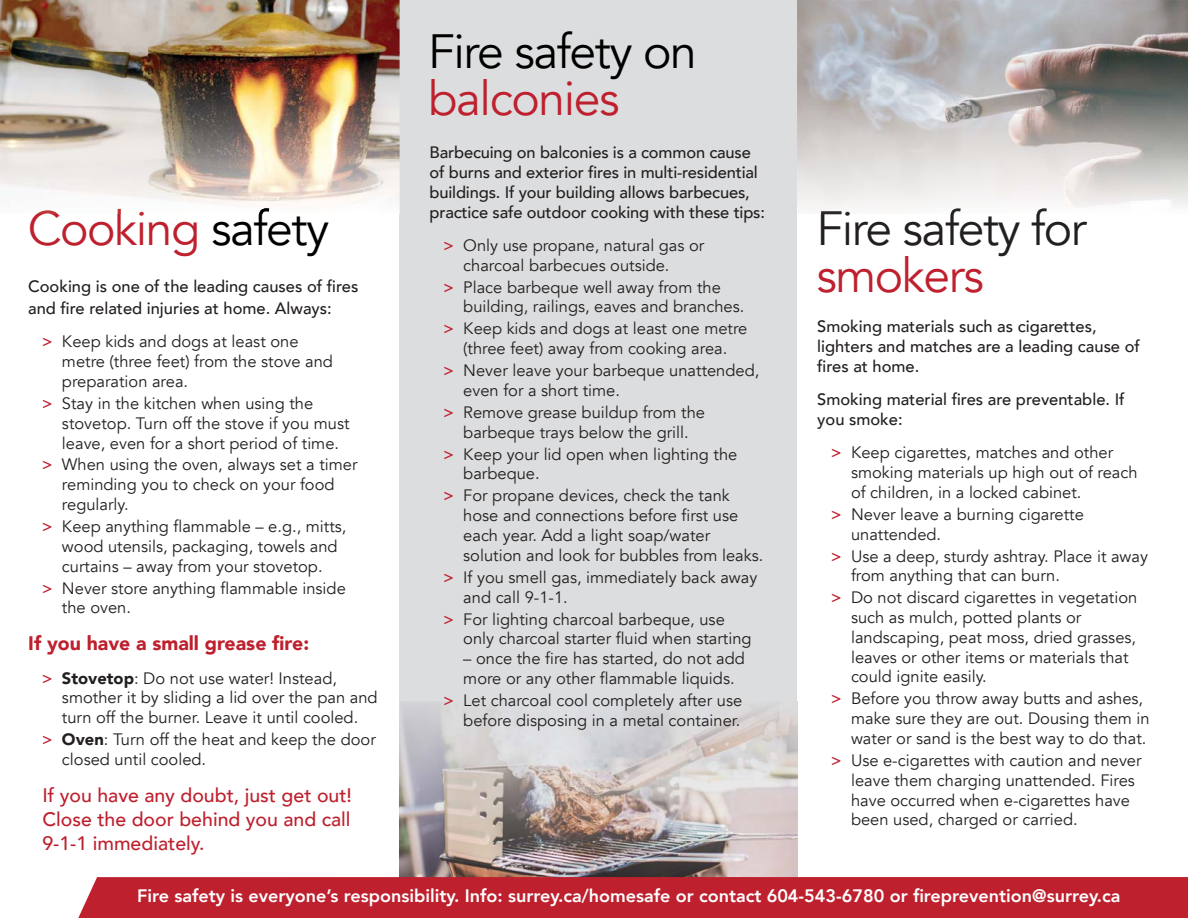
<style>
.page{position:relative;width:1188px;height:918px;background:#fff}
.page>*{position:absolute;margin:0;border:0;box-sizing:border-box;transform-origin:0 0}
.t1{font:48px "Avenir";letter-spacing:-.03em;color:#be202e}
.t2{font:48px "Avenir";letter-spacing:-.03em;color:#231f20}
.t3{font:48px "Avenir";letter-spacing:-.03em;color:#000}
.t4{font:500 19.5px/24px "Avenir";color:#be202e;text-align:justify}
.t5{font:900 19.5px "Avenir";color:#be202e}
.t6{font:800 18px "Avenir";color:#fff}
.t7{font:16.5px/19.8px "Avenir";color:#231f20}
.t8{font:500 16.5px/19.8px "Avenir";color:#231f20}
.s1{color:#000}
.s2{font-family:"Avenir Next";font-weight:500;color:#be202e}
.s3{font-weight:900}
</style>
<div class="page">
<div style="left:400px;top:0;width:397px;height:918px;background:#dcddde"></div>
<img style="left:400px;top:702px;width:397px;height:175px">
<div style="left:78px;top:877px;width:1110px;height:41px;background:#be202e"></div>
<img style="left:0;top:0;width:400px;height:214px">
<img style="left:30px;top:209px;width:169px;height:5px">
<img style="left:36px;top:209px;width:109px;height:5px">
<img style="left:213px;top:208px;width:116px;height:6px">
<svg style="left:258px;top:208px;width:12px;height:6px"></svg>
<img style="left:797px;top:0;width:391px;height:208px">
<img style="left:952px;top:208px;width:95px;height:6px">
<img style="left:821px;top:211px;width:138px;height:3px">
<h1 class="t1" style="left:28px;top:197px;width:303px">Cooking <span class="s1">safety</span></h1>
<p class="t8" style="left:28px;top:276px;width:332px;line-height:21.6px">Cooking is one of the leading causes of fires and fire related injuries at home. Always:</p>
<p class="t7" style="left:62px;top:332px;width:273px;text-indent:-20px"><span class="s2">&gt;</span> Keep kids and dogs at least one metre (three feet) from the stove and preparation area.</p>
<p class="t7" style="left:62px;top:394px;width:289px;text-indent:-20px"><span class="s2">&gt;</span> Stay in the kitchen when using the stovetop. Turn off the stove if you must leave, even for a short period of time.</p>
<p class="t7" style="left:62px;top:455px;width:297px;text-indent:-20px"><span class="s2">&gt;</span> When using the oven, always set a timer reminding you to check on your food regularly.</p>
<p class="t7" style="left:62px;top:517px;width:286px;text-indent:-20px"><span class="s2">&gt;</span> Keep anything flammable – e.g., mitts, wood utensils, packaging, towels and curtains – away from your stovetop.</p>
<p class="t7" style="left:62px;top:578px;width:285px;text-indent:-20px"><span class="s2">&gt;</span> Never store anything flammable inside the oven.</p>
<p class="t5" style="left:28px;top:631px;width:282px">If you have a small grease fire:</p>
<p class="t7" style="left:62px;top:668px;width:317px;text-indent:-20px"><span class="s2">&gt;</span> <span class="s3">Stovetop</span>: Do not use water! Instead, smother it by sliding a lid over the pan and turn off the burner. Leave it until cooled.</p>
<p class="t7" style="left:62px;top:730px;width:315px;text-indent:-20px"><span class="s2">&gt;</span> <span class="s3">Oven</span>: Turn off the heat and keep the door closed until cooled.</p>
<p class="t4" style="left:42px;top:784px;width:311px">If you have any doubt, just get out!<br>Close the door behind you and call 9-1-1 immediately.</p>
<h1 class="t3" style="left:428px;top:20px;width:270px">Fire safety on</h1>
<h1 class="t1" style="left:428px;top:67px;width:193px">balconies</h1>
<p class="t8" style="left:430px;top:143px;width:337px">Barbecuing on balconies is a common cause of burns and exterior fires in multi-residential buildings. If your building allows barbecues, practice safe outdoor cooking with these tips:</p>
<p class="t7" style="left:463px;top:236px;width:243px;text-indent:-20px"><span class="s2">&gt;</span> Only use propane, natural gas or charcoal barbecues outside.</p>
<p class="t7" style="left:463px;top:278px;width:283px;text-indent:-20px"><span class="s2">&gt;</span> Place barbeque well away from the building, railings, eaves and branches.</p>
<p class="t7" style="left:443px;top:319px;width:306px;text-align:center"><span class="s2">&gt;</span> Keep kids and dogs at least one metre (three feet) away from cooking area.</p>
<p class="t7" style="left:463px;top:361px;width:298px;text-indent:-20px"><span class="s2">&gt;</span> Never leave your barbeque unattended, even for a short time.</p>
<p class="t7" style="left:443px;top:403px;width:263px;text-align:center"><span class="s2">&gt;</span> Remove grease buildup from the barbeque trays below the grill.</p>
<p class="t7" style="left:463px;top:445px;width:276px;text-indent:-20px"><span class="s2">&gt;</span> Keep your lid open when lighting the barbeque.</p>
<p class="t7" style="left:463px;top:486px;width:302px;text-indent:-20px"><span class="s2">&gt;</span> For propane devices, check the tank hose and connections before first use each year. Add a light soap/water solution and look for bubbles from leaks.</p>
<p class="t7" style="left:463px;top:568px;width:296px;text-indent:-20px"><span class="s2">&gt;</span> If you smell gas, immediately back away and call 9-1-1.</p>
<p class="t7" style="left:463px;top:609px;width:290px;text-indent:-20px"><span class="s2">&gt;</span> For lighting charcoal barbeque, use only charcoal starter fluid when starting</p>
<p class="t7" style="left:463px;top:649px;width:283px">– once the fire has started, do not add more or any other flammable liquids.</p>
<p class="t7" style="left:443px;top:691px;width:301px;text-align:right"><span class="s2">&gt;</span> Let charcoal cool completely after use before disposing in a metal container.</p>
<h1 class="t2" style="left:816px;top:197px;width:272px">Fire safety for</h1>
<h1 class="t1" style="left:816px;top:244px;width:169px">smokers</h1>
<p class="t8" style="left:817px;top:317px;width:324px">Smoking materials such as cigarettes, lighters and matches are a leading cause of fires at home.</p>
<p class="t8" style="left:817px;top:390px;width:309px">Smoking material fires are preventable. If you smoke:</p>
<p class="t7" style="left:851px;top:443px;width:288px;text-indent:-20px"><span class="s2">&gt;</span> Keep cigarettes, matches and other smoking materials up high out of reach of children, in a locked cabinet.</p>
<p class="t7" style="left:851px;top:505px;width:234px;text-indent:-20px"><span class="s2">&gt;</span> Never leave a burning cigarette unattended.</p>
<p class="t7" style="left:851px;top:546px;width:299px;text-indent:-20px"><span class="s2">&gt;</span> Use a deep, sturdy ashtray. Place it away from anything that can burn.</p>
<p class="t7" style="left:851px;top:588px;width:288px;text-indent:-20px"><span class="s2">&gt;</span> Do not discard cigarettes in vegetation such as mulch, potted plants or landscaping, peat moss, dried grasses, leaves or other items or materials that could ignite easily.</p>
<p class="t7" style="left:851px;top:689px;width:300px;text-indent:-20px"><span class="s2">&gt;</span> Before you throw away butts and ashes, make sure they are out. Dousing them in water or sand is the best way to do that.</p>
<p class="t7" style="left:851px;top:751px;width:292px;text-indent:-20px"><span class="s2">&gt;</span> Use e-cigarettes with caution and never leave them charging unattended. Fires have occurred when e-cigarettes have been used, charged or carried.</p>
<p class="t6" style="left:137px;top:884px;width:985px">Fire safety is everyone’s responsibility. Info: surrey.ca/homesafe or contact 604-543-6780 or fireprevention@surrey.ca</p>
</div>
